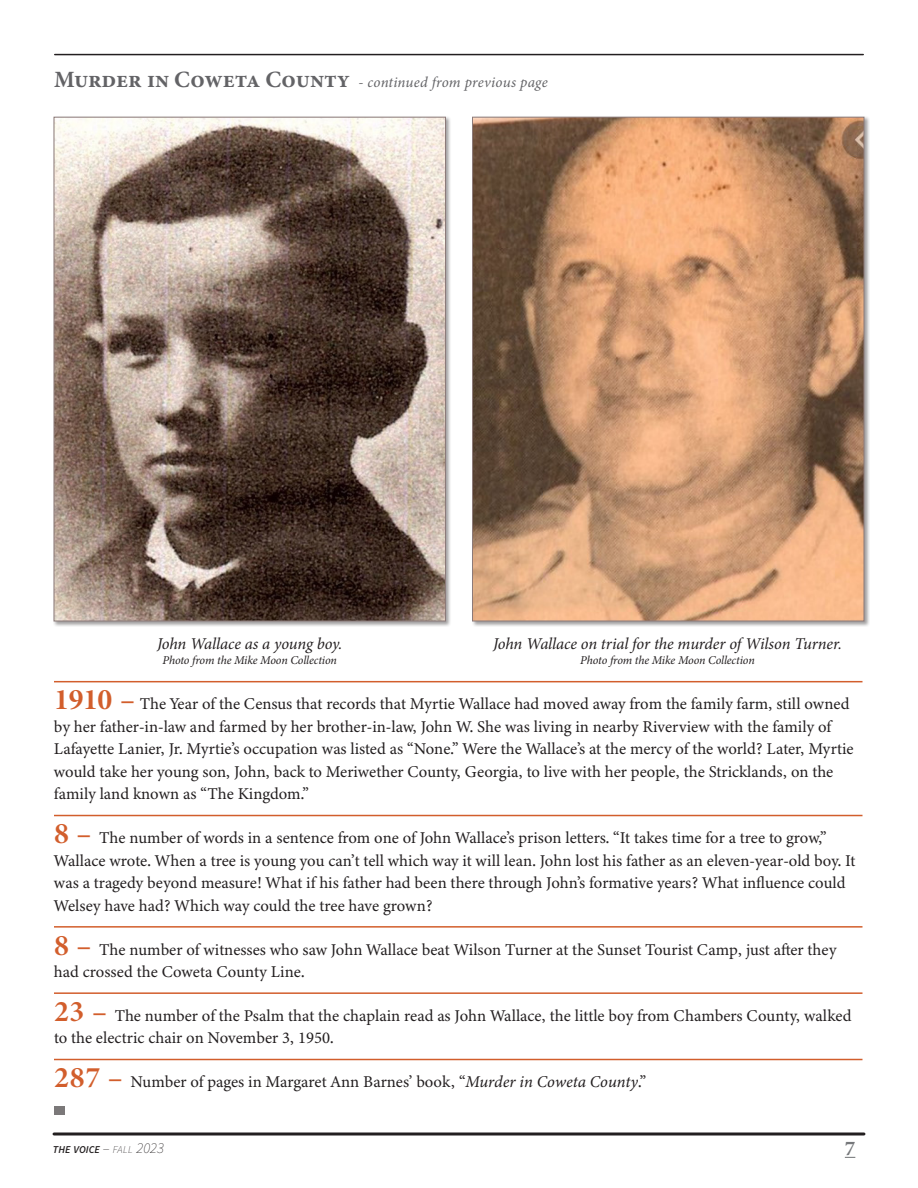
<style>
.page{position:relative;width:918px;height:1188px;background:#fff}
.page>*{position:absolute;margin:0;border:0;box-sizing:border-box;transform-origin:0 0}
.t1{font:700 21px "Minion Pro";color:#76787b}
.t2{font:16.5px/22.5px "Minion Variable Concept";color:#231f20}
.t3{font:italic 16.5px "Minion Pro";letter-spacing:-.01em;color:#231f20}
.t4{font:italic 15px "Minion Pro";letter-spacing:.01em;color:#636366}
.t5{font:italic 12px "Minion Pro";letter-spacing:-.01em;color:#231f20}
.t6{font:italic 10.5px "Source Sans Variable";color:#231f20}
.s1{font-weight:700;font-style:normal;font-size:23.4px}
.s2{font-size:30px;color:#d25e2c}
.s3{font-style:italic}
.s4{font-size:15px}
</style>
<div class="page">
<svg style="left:54px;top:1132px;width:810px;height:4px;background:#595657"></svg>
<hr style="left:55px;top:54px;width:808px;height:1px;background:#231f20">
<div style="left:471px;top:116px;width:399px;height:511px;background:#231f20;opacity:.43"></div>
<img style="left:474px;top:119px;width:388px;height:500px">
<div style="left:53px;top:116px;width:399px;height:511px;background:#231f20;opacity:.43"></div>
<img style="left:56px;top:119px;width:388px;height:500px">
<hr style="left:54px;top:681px;width:808px;height:1px;background:#d25e2c">
<hr style="left:54px;top:815px;width:808px;height:1px;background:#d25e2c">
<hr style="left:54px;top:926px;width:808px;height:2px;background:#d25e2c">
<hr style="left:54px;top:992px;width:808px;height:2px;background:#d25e2c">
<hr style="left:54px;top:1059px;width:808px;height:1px;background:#d25e2c">
<div style="left:54px;top:1107px;width:10px;height:8px;background:#7b7879"></div>
<p class="t4" style="left:54px;top:72px;width:495px"><span class="s1">Murder in Coweta County</span> - continued from previous page</p>
<p class="t3" style="left:157px;top:632px;width:187px">John Wallace as a young boy.</p>
<p class="t5" style="left:163px;top:652px;width:176px">Photo from the Mike Moon Collection</p>
<p class="t3" style="left:493px;top:632px;width:350px">John Wallace on trial for the murder of Wilson Turner.</p>
<p class="t5" style="left:580px;top:652px;width:176px">Photo from the Mike Moon Collection</p>
<p class="t2" style="left:54px;top:693px;width:801px"><span class="s2">1910 –</span> The Year of the Census that records that Myrtie Wallace had moved away from the family farm, still owned by her father-in-law and farmed by her brother-in-law, John W. She was living in nearby Riverview with the family of Lafayette Lanier, Jr. Myrtie’s occupation was listed as “None.” Were the Wallace’s at the mercy of the world? Later, Myrtie would take her young son, John, back to Meriwether County, Georgia, to live with her people, the Stricklands, on the family land known as “The Kingdom.”</p>
<p class="t2" style="left:54px;top:827px;width:803px"><span class="s2">8 –</span> The number of words in a sentence from one of John Wallace’s prison letters. “It takes time for a tree to grow,” Wallace wrote. When a tree is young you can’t tell which way it will lean. John lost his father as an eleven-year-old boy. It was a tragedy beyond measure! What if his father had been there through John’s formative years? What influence could Welsey have had? Which way could the tree have grown?</p>
<p class="t2" style="left:54px;top:938px;width:784px"><span class="s2">8 –</span> The number of witnesses who saw John Wallace beat Wilson Turner at the Sunset Tourist Camp, just after they had crossed the Coweta County Line.</p>
<p class="t2" style="left:54px;top:1004px;width:799px"><span class="s2">23 –</span> The number of the Psalm that the chaplain read as John Wallace, the little boy from Chambers County, walked to the electric chair on November 3, 1950.</p>
<p class="t2" style="left:54px;top:1071px;width:594px"><span class="s2">287 –</span> Number of pages in Margaret Ann Barnes’ book, “<span class="s3">Murder in Coweta County</span>.”</p>
<p class="t6" style="left:53px;top:1143px;width:113px">THE VOICE <span class="s4">–</span> FALL <span class="s4">2023</span></p>
<p class="t1" style="left:845px;top:1134px;width:12px">7</p>
</div>
